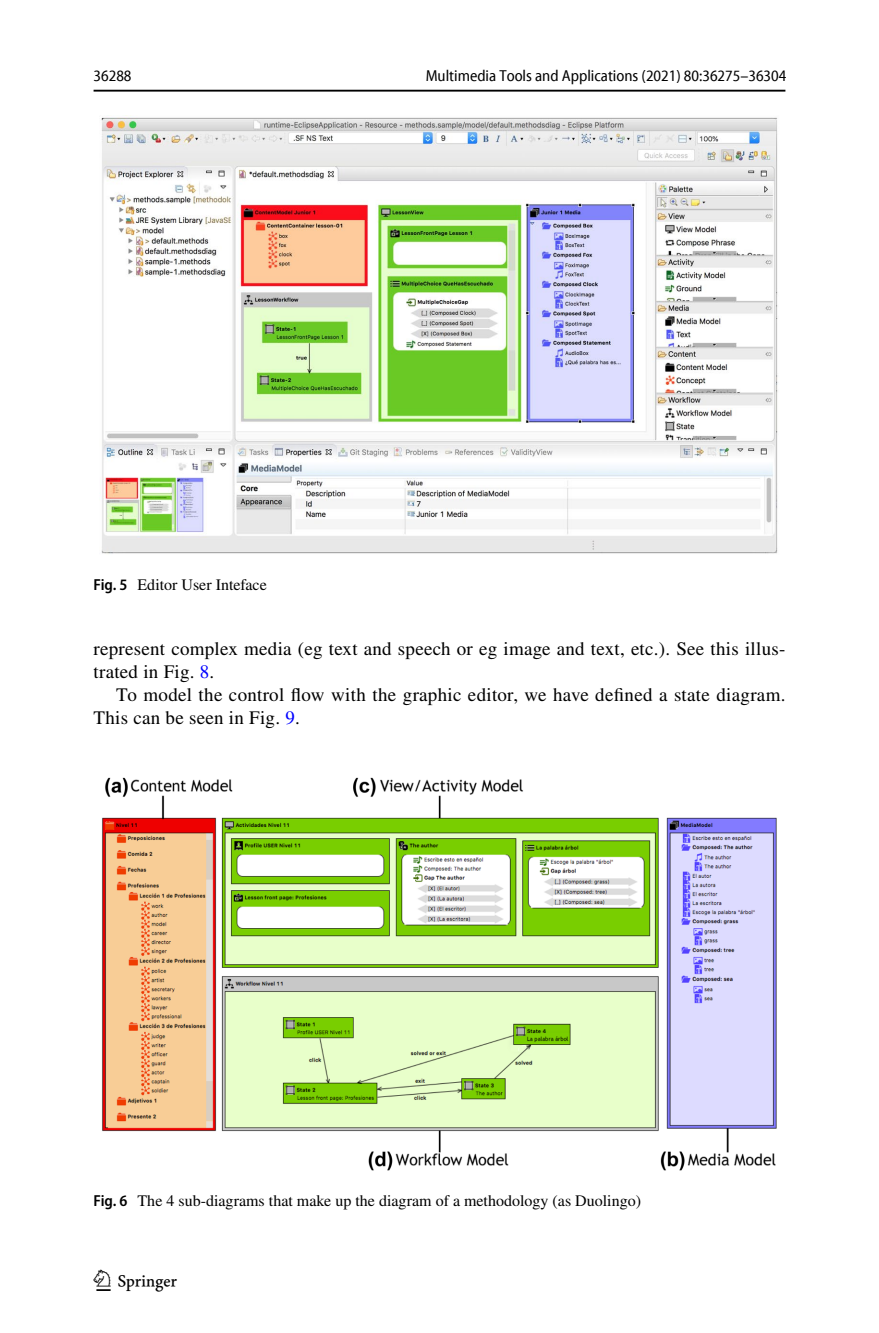
<style>
.page{position:relative;width:879px;height:1333px;background:#fff}
.page>*{position:absolute;margin:0;border:0;box-sizing:border-box;transform-origin:0 0}
.t1{font:30px "Springnew Regular 4";color:#000}
.t2{font:19px/23px "STIX";letter-spacing:.015em;color:#000}
.t3{font:16px "STIX";color:#000}
.t4{font:semi-condensed 16px "Myriad Pro Unic";color:#000}
.s1{font-family:"Myriad Pro";font-weight:600;font-stretch:semi-condensed}
.s2{color:#00f}
</style>
<div class="page">
<hr style="left:94px;top:90px;width:691px;height:2px;background:#000">
<img style="left:101px;top:117px;width:677px;height:437px">
<img style="left:102px;top:777px;width:675px;height:394px">
<p class="t4" style="left:94px;top:69px;width:39px">36288</p>
<p class="t4" style="left:426px;top:69px;width:362px">Multimedia Tools and Applications (2021) 80:36275–36304</p>
<p class="t3" style="left:94px;top:573px;width:175px"><span class="s1">Fig. 5</span> Editor User Inteface</p>
<p class="t2" style="left:94px;top:638px;width:693px">represent complex media (eg text and speech or eg image and text, etc.). See this illus&shy;trated in Fig. <span class="s2">8</span>.</p>
<p class="t2" style="left:94px;top:684px;width:693px;text-indent:23px">To model the control flow with the graphic editor, we have defined a state diagram.<br>This can be seen in Fig. <span class="s2">9</span>.</p>
<p class="t3" style="left:94px;top:1189px;width:549px"><span class="s1">Fig. 6</span> The 4 sub-diagrams that make up the diagram of a methodology (as Duolingo)</p>
<h1 class="t1" style="left:96px;top:1269px;width:83px">1 3</h1>
</div>
